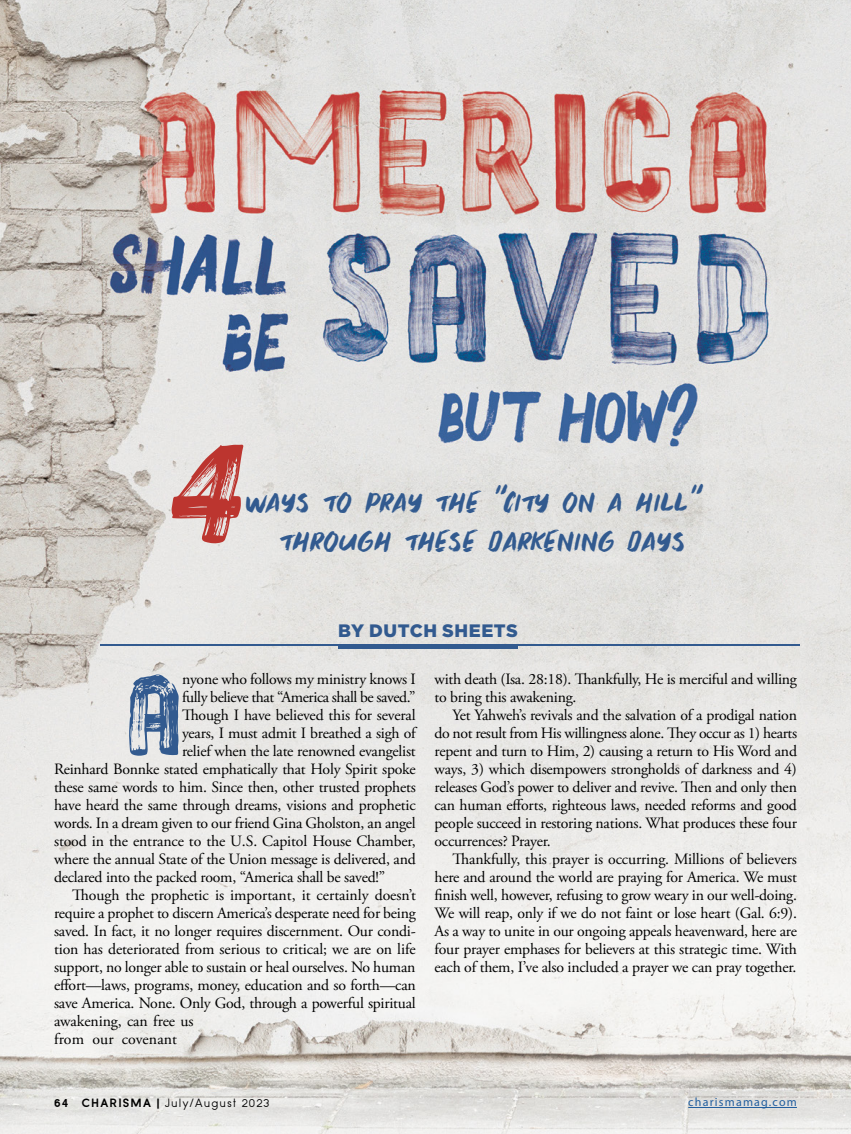
<style>
.page{position:relative;width:851px;height:1134px;background:#fff}
.page>*{position:absolute;margin:0;border:0;box-sizing:border-box;transform-origin:0 0}
.t1{font:italic 141px "Flowing Lines";color:#bc352f}
.t2{font:118.2px "Flowing Lines";color:#325a8f}
.t3{font:38.25px/39px "Game Over";letter-spacing:.04em;color:#325a8f;text-align:center}
.t4{font:900 18px "Gotham";letter-spacing:.03em;color:#325a8f}
.t5{font:15.75px/18px "Adobe Garamond Pro";letter-spacing:-.015em;color:#000;text-align:justify}
.t6{font:15.75px "Adobe Garamond Pro";letter-spacing:.01em;color:#000}
.t7{font:12px "Sofia";letter-spacing:.1em;color:#000}
.t8{font:12px "Myriad Pro";letter-spacing:.1em;color:#215e9e}
.s1{font-weight:700}
</style>
<div class="page">
<img style="left:0;top:0;width:850px;height:1134px">
<hr style="left:100px;top:644px;width:699px;height:1px;background:#325a8f">
<hr style="left:338px;top:644px;width:180px;height:4px;background:#325a8f">
<hr style="left:688px;top:1107px;width:108px;height:1px;background:#215e9e">
<h1 class="t1" style="left:162px;top:389px;width:114px">4</h1>
<h3 class="t3" style="left:246px;top:481px;width:454px">ways to pray the “city on a hill” through these darkening days</h3>
<p class="t4" style="left:338px;top:618px;width:181px">BY DUTCH SHEETS</p>
<h2 class="t2" style="left:125px;top:627px;width:60px">A</h2>
<p class="t5" style="left:182px;top:671px;width:235px">nyone who follows my ministry knows I</p>
<p class="t5" style="left:182px;top:689px;width:235px">fully believe that “America shall be saved.”</p>
<p class="t5" style="left:182px;top:707px;width:235px">Though I have believed this for several</p>
<p class="t5" style="left:182px;top:725px;width:235px">years, I must admit I breathed a sigh of</p>
<p class="t5" style="left:182px;top:743px;width:235px">relief when the late renowned evangelist</p>
<p class="t5" style="left:54px;top:761px;width:363px">Reinhard Bonnke stated emphatically that Holy Spirit spoke</p>
<p class="t5" style="left:54px;top:779px;width:363px">these same words to him. Since then, other trusted prophets</p>
<p class="t5" style="left:54px;top:797px;width:363px">have heard the same through dreams, visions and prophetic</p>
<p class="t5" style="left:54px;top:815px;width:363px">words. In a dream given to our friend Gina Gholston, an angel</p>
<p class="t5" style="left:54px;top:833px;width:363px">stood in the entrance to the U.S. Capitol House Chamber,</p>
<p class="t5" style="left:54px;top:851px;width:363px">where the annual State of the Union message is delivered, and</p>
<p class="t5" style="left:54px;top:869px;width:332px">declared into the packed room, “America shall be saved!”</p>
<p class="t5" style="left:72px;top:887px;width:345px">Though the prophetic is important, it certainly doesn’t</p>
<p class="t5" style="left:54px;top:905px;width:363px">require a prophet to discern America’s desperate need for being</p>
<p class="t5" style="left:54px;top:923px;width:363px">saved. In fact, it no longer requires discernment. Our condi-</p>
<p class="t5" style="left:54px;top:941px;width:363px">tion has deteriorated from serious to critical; we are on life</p>
<p class="t5" style="left:54px;top:959px;width:363px">support, no longer able to sustain or heal ourselves. No human</p>
<p class="t5" style="left:54px;top:977px;width:363px">effort—laws, programs, money, education and so forth—can</p>
<p class="t5" style="left:54px;top:995px;width:363px">save America. None. Only God, through a powerful spiritual</p>
<p class="t5" style="left:54px;top:1013px;width:141px">awakening, can free us</p>
<p class="t6" style="left:54px;top:1030px;width:124px">from our covenant</p>
<p class="t5" style="left:434px;top:671px;width:364px">with death (Isa. 28:18). Thankfully, He is merciful and willing to bring this awakening.</p>
<p class="t5" style="left:434px;top:707px;width:364px;text-indent:18px">Yet Yahweh’s revivals and the salvation of a prodigal nation do not result from His willingness alone. They occur as 1) hearts repent and turn to Him, 2) causing a return to His Word and ways, 3) which disempowers strongholds of darkness and 4) releases God’s power to deliver and revive. Then and only then can human efforts, righteous laws, needed reforms and good people succeed in restoring nations. What produces these four occurrences? Prayer.</p>
<p class="t5" style="left:434px;top:851px;width:364px;text-indent:18px">Thankfully, this prayer is occurring. Millions of believers here and around the world are praying for America. We must finish well, however, refusing to grow weary in our well-doing.<br>We will reap, only if we do not faint or lose heart (Gal. 6:9).<br>As a way to unite in our ongoing appeals heavenward, here are four prayer emphases for believers at this strategic time. With each of them, I’ve also included a prayer we can pray together.</p>
<p class="t7" style="left:54px;top:1096px;width:217px"><span class="s1">64 CHARISMA |</span> July/August 2023</p>
<p class="t8" style="left:688px;top:1095px;width:110px">charismamag.com</p>
</div>
